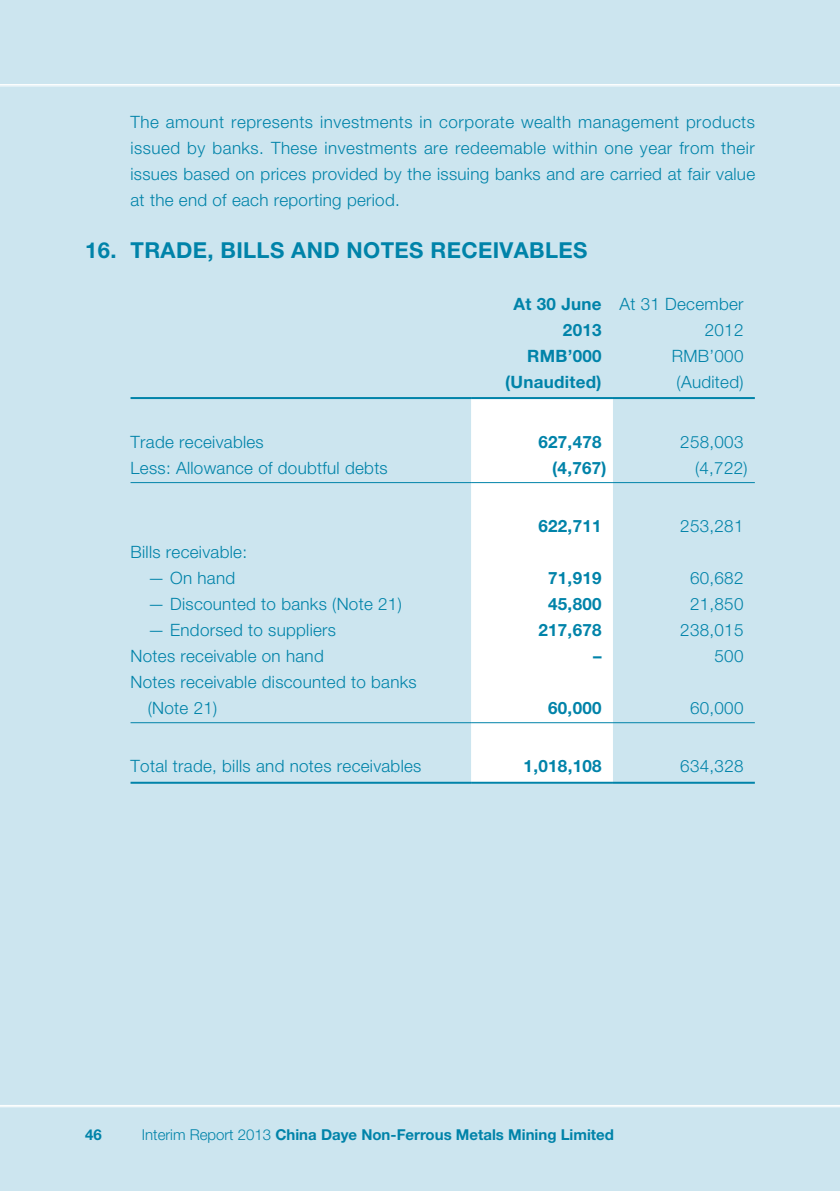
<style>
.page{position:relative;width:840px;height:1191px;background:#fff}
.page>*{position:absolute;margin:0;border:0;box-sizing:border-box;transform-origin:0 0}
.t1{font:700 22px "Helvetica Neue LT Std";letter-spacing:.015em;color:#0083a9}
.t2{font:300 17px/26px "Helvetica Neue LT Std";letter-spacing:.015em;color:#0083a9;text-align:justify}
.t3{font:700 17px/26px "Helvetica Neue LT Std";letter-spacing:.015em;color:#0083a9}
.t4{font:700 15px "Helvetica Neue LT Std";color:#0083a9}
.s1{font-weight:300}
</style>
<div class="page">
<div style="left:0;top:0;width:839px;height:1191px;background:#cce5ef"></div>
<hr style="left:0;top:1105px;width:839px;height:1px;background:#fff">
<hr style="left:0;top:1106px;width:839px;height:1px;background:#fff">
<hr style="left:0;top:84px;width:839px;height:1px;background:#fff">
<hr style="left:0;top:86px;width:839px;height:1px;background:#fff">
<div style="left:471px;top:399px;width:141px;height:382px;background:#fff"></div>
<hr style="left:130px;top:397px;width:341px;height:2px;background:#0083a9">
<hr style="left:471px;top:397px;width:141px;height:2px;background:#0083a9">
<hr style="left:612px;top:397px;width:142px;height:2px;background:#0083a9">
<hr style="left:130px;top:482px;width:341px;height:1px;background:#0083a9">
<hr style="left:471px;top:482px;width:141px;height:1px;background:#0083a9">
<hr style="left:612px;top:482px;width:142px;height:1px;background:#0083a9">
<hr style="left:130px;top:722px;width:341px;height:1px;background:#0083a9">
<hr style="left:471px;top:722px;width:141px;height:1px;background:#0083a9">
<hr style="left:612px;top:722px;width:142px;height:1px;background:#0083a9">
<hr style="left:130px;top:781px;width:341px;height:2px;background:#0083a9">
<hr style="left:471px;top:781px;width:141px;height:2px;background:#0083a9">
<hr style="left:612px;top:781px;width:142px;height:2px;background:#0083a9">
<p class="t2" style="left:130px;top:108px;width:626px">The amount represents investments in corporate wealth management products issued by banks. These investments are redeemable within one year from their issues based on prices provided by the issuing banks and are carried at fair value at the end of each reporting period.</p>
<p class="t1" style="left:85px;top:236px;width:503px">16. TRADE, BILLS AND NOTES RECEIVABLES</p>
<p class="t3" style="left:562px;top:290px;width:182px;text-indent:-49px">At 30 June <span class="s1">At 31 December<br></span>2013</p>
<p class="t2" style="left:704px;top:316px;width:40px">2012</p>
<p class="t3" style="left:527px;top:342px;width:76px">RMB’000</p>
<p class="t2" style="left:671px;top:342px;width:73px">RMB’000</p>
<p class="t3" style="left:505px;top:368px;width:98px">(Unaudited)</p>
<p class="t2" style="left:676px;top:368px;width:68px">(Audited)</p>
<p class="t2" style="left:130px;top:429px;width:135px">Trade receivables</p>
<p class="t3" style="left:538px;top:429px;width:65px">627,478</p>
<p class="t2" style="left:680px;top:429px;width:65px">258,003</p>
<p class="t2" style="left:130px;top:455px;width:259px">Less: Allowance of doubtful debts</p>
<p class="t3" style="left:552px;top:455px;width:56px">(4,767)</p>
<p class="t2" style="left:694px;top:455px;width:54px">(4,722)</p>
<p class="t3" style="left:538px;top:513px;width:65px">622,711</p>
<p class="t2" style="left:680px;top:513px;width:65px">253,281</p>
<p class="t2" style="left:130px;top:539px;width:118px">Bills receivable:</p>
<p class="t2" style="left:148px;top:565px;width:89px">— On hand</p>
<p class="t3" style="left:548px;top:565px;width:55px">71,919</p>
<p class="t2" style="left:689px;top:565px;width:55px">60,682</p>
<p class="t2" style="left:148px;top:591px;width:255px">— Discounted to banks (Note 21)</p>
<p class="t3" style="left:548px;top:591px;width:55px">45,800</p>
<p class="t2" style="left:689px;top:591px;width:55px">21,850</p>
<p class="t2" style="left:148px;top:617px;width:190px">— Endorsed to suppliers</p>
<p class="t3" style="left:538px;top:617px;width:65px">217,678</p>
<p class="t2" style="left:680px;top:617px;width:65px">238,015</p>
<p class="t2" style="left:130px;top:643px;width:195px">Notes receivable on hand</p>
<p class="t3" style="left:592px;top:643px;width:10px">–</p>
<p class="t2" style="left:714px;top:643px;width:30px">500</p>
<p class="t2" style="left:148px;top:669px;width:270px;text-indent:-17px">Notes receivable discounted to banks (Note 21)</p>
<p class="t3" style="left:548px;top:695px;width:55px">60,000</p>
<p class="t2" style="left:689px;top:695px;width:55px">60,000</p>
<p class="t2" style="left:130px;top:753px;width:292px">Total trade, bills and notes receivables</p>
<p class="t3" style="left:523px;top:753px;width:79px">1,018,108</p>
<p class="t2" style="left:680px;top:753px;width:65px">634,328</p>
<p class="t4" style="left:85px;top:1125px;width:18px">46</p>
<p class="t4" style="left:142px;top:1125px;width:473px"><span class="s1">Interim Report 2013</span> China Daye Non-Ferrous Metals Mining Limited</p>
</div>
